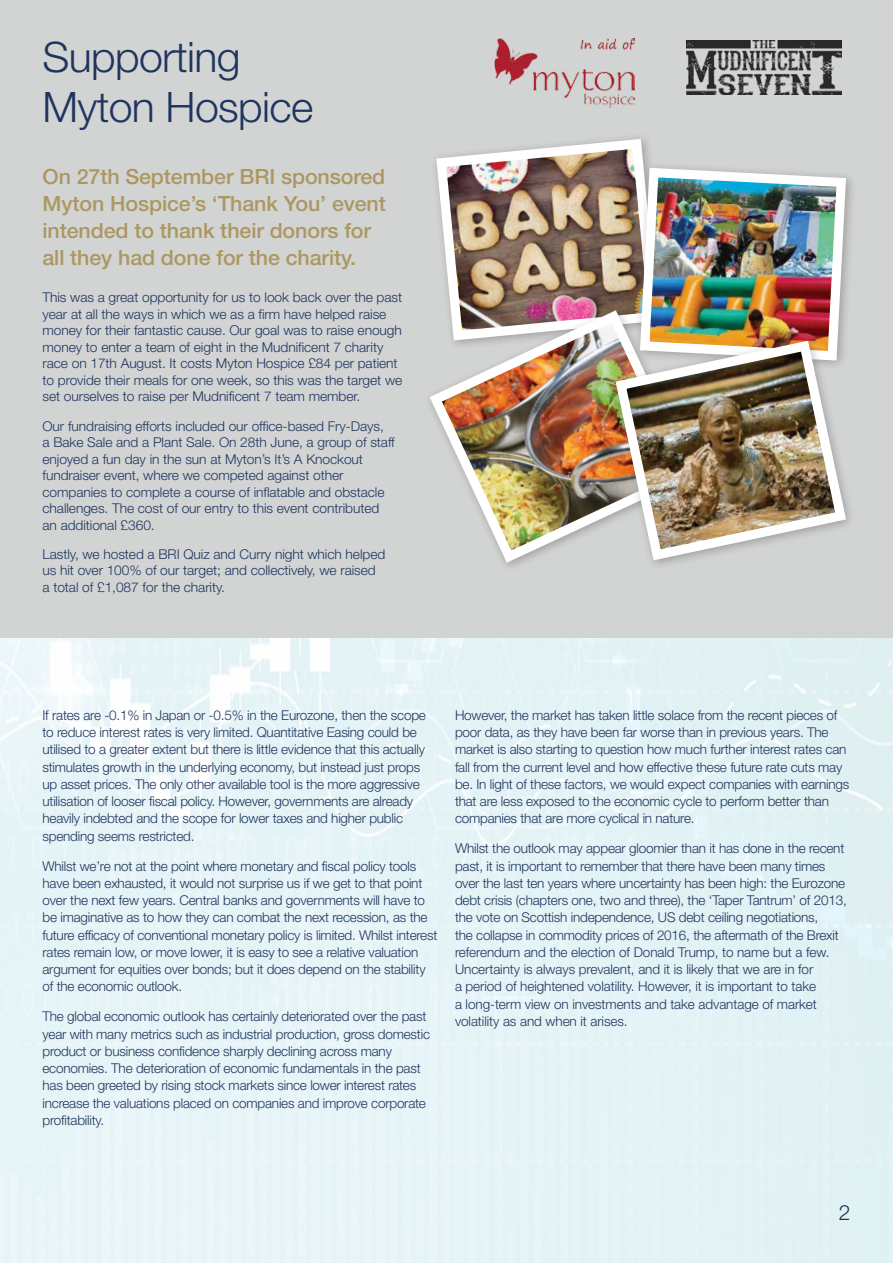
<style>
.page{position:relative;width:893px;height:1263px;background:#fff}
.page>*{position:absolute;margin:0;border:0;box-sizing:border-box;transform-origin:0 0}
.t1{font:300 42px/49.5px "Helvetica Neue LT Std";letter-spacing:-.015em;color:#1f355e}
.t2{font:500 21px/27px "Helvetica Neue LT Std";letter-spacing:-.005em;color:#ac9761}
.t3{font:300 21px "Helvetica Neue LT Std";color:#1f355e}
.t4{font:300 13.5px/17.2px "Helvetica Neue LT Std";letter-spacing:-.015em;color:#1f355e}
</style>
<div class="page">
<div style="left:0;top:0;width:893px;height:638px;background:#d2d4d3"></div>
<img style="left:495px;top:38px;width:139px;height:70px">
<img style="left:686px;top:40px;width:156px;height:55px">
<img style="left:436px;top:138px;width:213px;height:166px">
<img style="left:430px;top:304px;width:203px;height:263px">
<div style="left:633px;top:161px;width:224px;height:211px;background:#000;opacity:.25"></div>
<img style="left:635px;top:163px;width:216px;height:171px">
<div style="left:609px;top:334px;width:248px;height:237px;background:#d2d4d3"></div>
<img style="left:610px;top:335px;width:240px;height:230px">
<h1 class="t1" style="left:43px;top:32px;width:272px">Supporting<br>Myton Hospice</h1>
<h2 class="t2" style="left:43px;top:162px;width:345px">On 27th September BRI sponsored Myton Hospice’s ‘Thank You’ event intended to thank their donors for all they had done for the charity.</h2>
<p class="t4" style="left:43px;top:289px;width:361px;line-height:16.5px">This was a great opportunity for us to look back over the past year at all the ways in which we as a firm have helped raise money for their fantastic cause. Our goal was to raise enough money to enter a team of eight in the Mudnificent 7 charity race on 17th August. It costs Myton Hospice £84 per patient to provide their meals for one week, so this was the target we set ourselves to raise per Mudnificent 7 team member.</p>
<p class="t4" style="left:43px;top:417px;width:354px;line-height:16.5px">Our fundraising efforts included our office-based Fry-Days,<br>a Bake Sale and a Plant Sale. On 28th June, a group of staff enjoyed a fun day in the sun at Myton’s It’s A Knockout fundraiser event, where we competed against other companies to complete a course of inflatable and obstacle challenges. The cost of our entry to this event contributed an additional £360.</p>
<p class="t4" style="left:43px;top:546px;width:344px;line-height:16.5px">Lastly, we hosted a BRI Quiz and Curry night which helped us hit over 100% of our target; and collectively, we raised a total of £1,087 for the charity.</p>
<p class="t4" style="left:43px;top:706px;width:385px">If rates are -0.1% in Japan or -0.5% in the Eurozone, then the scope to reduce interest rates is very limited. Quantitative Easing could be utilised to a greater extent but there is little evidence that this actually stimulates growth in the underlying economy, but instead just props up asset prices. The only other available tool is the more aggressive utilisation of looser fiscal policy. However, governments are already heavily indebted and the scope for lower taxes and higher public spending seems restricted.</p>
<p class="t4" style="left:43px;top:857px;width:396px">Whilst we’re not at the point where monetary and fiscal policy tools have been exhausted, it would not surprise us if we get to that point over the next few years. Central banks and governments will have to be imaginative as to how they can combat the next recession, as the future efficacy of conventional monetary policy is limited. Whilst interest rates remain low, or move lower, it is easy to see a relative valuation argument for equities over bonds; but it does depend on the stability of the economic outlook.</p>
<p class="t4" style="left:43px;top:1008px;width:389px">The global economic outlook has certainly deteriorated over the past year with many metrics such as industrial production, gross domestic product or business confidence sharply declining across many economies. The deterioration of economic fundamentals in the past has been greeted by rising stock markets since lower interest rates increase the valuations placed on companies and improve corporate profitability.</p>
<p class="t4" style="left:455px;top:706px;width:396px">However, the market has taken little solace from the recent pieces of poor data, as they have been far worse than in previous years. The market is also starting to question how much further interest rates can fall from the current level and how effective these future rate cuts may be. In light of these factors, we would expect companies with earnings that are less exposed to the economic cycle to perform better than companies that are more cyclical in nature.</p>
<p class="t4" style="left:455px;top:840px;width:393px">Whilst the outlook may appear gloomier than it has done in the recent past, it is important to remember that there have been many times over the last ten years where uncertainty has been high: the Eurozone debt crisis (chapters one, two and three), the ‘Taper Tantrum’ of 2013, the vote on Scottish independence, US debt ceiling negotiations,<br>the collapse in commodity prices of 2016, the aftermath of the Brexit referendum and the election of Donald Trump, to name but a few.<br>Uncertainty is always prevalent, and it is likely that we are in for<br>a period of heightened volatility. However, it is important to take<br>a long-term view on investments and take advantage of market volatility as and when it arises.</p>
<h2 class="t3" style="left:839px;top:1200px;width:13px">2</h2>
</div>
